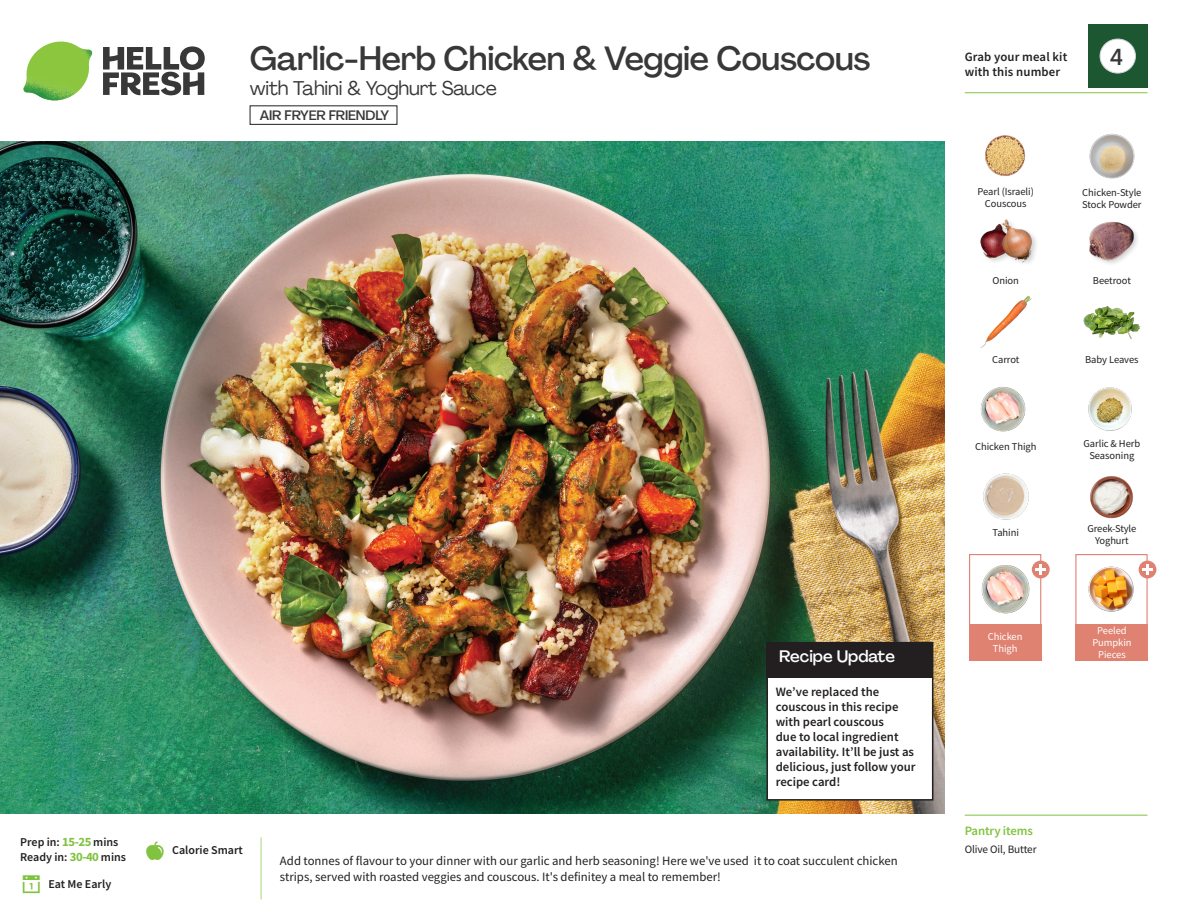
<style>
.page{position:relative;width:1188px;height:918px;background:#fff}
.page>*{position:absolute;margin:0;border:0;box-sizing:border-box;transform-origin:0 0}
._15_Titel_UK{font:500 33px "Agrandir";letter-spacing:-.01em;color:#383839}
._002_Label_Nr{font:500 22.8px "Agrandir";color:#383839;scale:.94 1}
._15_Titel_UK-2{font:19.5px "Agrandir";letter-spacing:-.01em;color:#383839}
.Steps_Text_AU{font:500 16.5px "Agrandir";color:#fff}
.t1{font:500 13.5px "Agrandir";letter-spacing:-.01em;color:#383839}
.Step_6_Text_AU{font:12.75px/16.5px "Source Sans Pro";color:#231f20}
.Steps_Text_AU-2{font:600 12.75px/15px "Source Sans Pro";color:#231f20}
._04_Headers_Front{font:600 12.75px "Source Sans Pro";letter-spacing:-.01em;color:#81c340}
._04_Intro{font:600 12px "Source Sans Pro";color:#231f20}
._05_Pantry{font:11.25px "Source Sans Pro";letter-spacing:-.01em;color:#231f20}
._18_FRONT_ingredients{font:10.5px/12px "Source Sans Pro";letter-spacing:-.005em;color:#231f20;text-align:center}
._18_FRONT_ingredients-2{font:10.5px/12px "Source Sans Pro";letter-spacing:-.005em;color:#fff;text-align:center}
.s1{font-weight:700;font-size:12.75px;color:#81c340}
</style>
<div class="page">
<svg style="left:103px;top:46px;width:102px;height:49px"></svg>
<img style="left:23px;top:42px;width:69px;height:59px">
<img style="left:0;top:142px;width:945px;height:672px">
<div style="left:1075px;top:554px;width:73px;height:72px;border:1px solid #df8272"></div>
<div style="left:1075px;top:624px;width:73px;height:37px;background:#df8272"></div>
<div style="left:969px;top:624px;width:72px;height:37px;background:#df8272"></div>
<img style="left:1088px;top:565px;width:52px;height:47px">
<div style="left:969px;top:554px;width:72px;height:72px;border:1px solid #df8272"></div>
<img style="left:981px;top:564px;width:53px;height:50px">
<div style="left:1032px;top:561px;width:18px;height:17px;background:#df8272;border-radius:50%"></div>
<svg style="left:1035px;top:564px;width:11px;height:11px"></svg>
<img style="left:985px;top:135px;width:40px;height:41px">
<img style="left:1090px;top:476px;width:43px;height:43px">
<img style="left:983px;top:473px;width:46px;height:47px">
<img style="left:981px;top:387px;width:45px;height:45px">
<img style="left:1089px;top:133px;width:46px;height:46px">
<img style="left:980px;top:295px;width:52px;height:53px">
<img style="left:1083px;top:306px;width:58px;height:33px">
<div style="left:979px;top:218px;width:60px;height:51px;background:#231f20;opacity:.2"></div>
<img style="left:979px;top:218px;width:55px;height:51px">
<img style="left:1089px;top:221px;width:49px;height:43px">
<img style="left:1088px;top:387px;width:44px;height:44px">
<div style="left:1139px;top:561px;width:17px;height:17px;background:#df8272;border-radius:50%"></div>
<svg style="left:1142px;top:564px;width:11px;height:11px"></svg>
<div style="left:767px;top:643px;width:166px;height:157px;background:#fff"></div>
<div style="left:766px;top:642px;width:167px;height:159px;border:2px solid #231f20"></div>
<div style="left:766px;top:642px;width:167px;height:35px;background:#231f20"></div>
<hr style="left:965px;top:815px;width:183px;height:1px;background:#81c340">
<hr style="left:965px;top:92px;width:183px;height:1px;background:#81c340">
<div style="left:1088px;top:24px;width:60px;height:64px;background:#1d5732"></div>
<div style="left:1100px;top:39px;width:35px;height:34px;background:#fff;border-radius:50%"></div>
<div style="left:1100px;top:39px;width:36px;height:34px;border:1px solid #d1d2d4;border-radius:50%"></div>
<div style="left:250px;top:106px;width:147px;height:19px;border:1px solid #231f20"></div>
<p class="_15_Titel_UK" style="left:250px;top:38px;width:622px">Garlic-Herb Chicken &amp; Veggie Couscous</p>
<p class="_15_Titel_UK-2" style="left:250px;top:76px;width:249px">with Tahini &amp; Yoghurt Sauce</p>
<p class="t1" style="left:260px;top:107px;width:131px">AIR FRYER FRIENDLY</p>
<p class="_04_Intro" style="left:20px;top:834px;width:100px">Prep in: <span class="s1">15-25</span> mins</p>
<p class="_04_Intro" style="left:20px;top:849px;width:107px">Ready in: <span class="s1">30-40</span> mins</p>
<p class="_04_Intro" style="left:48px;top:876px;width:64px">Eat Me Early</p>
<p class="_04_Intro" style="left:172px;top:843px;width:72px">Calorie Smart</p>
<p class="Steps_Text_AU" style="left:779px;top:646px;width:117px">Recipe Update</p>
<p class="Steps_Text_AU-2" style="left:776px;top:684px;width:141px">We’ve replaced the couscous in this recipe with pearl couscous<br>due to local ingredient availability. It’ll be just as delicious, just follow your recipe card!</p>
<p class="Step_6_Text_AU" style="left:280px;top:852px;width:619px">Add tonnes of flavour to your dinner with our garlic and herb seasoning! Here we've used it to coat succulent chicken strips, served with roasted veggies and couscous. It's definitey a meal to remember!</p>
<p class="Steps_Text_AU-2" style="left:965px;top:49px;width:104px">Grab your meal kit with this number</p>
<p class="_002_Label_Nr" style="left:1110px;top:43px;width:15px">4</p>
<p class="_18_FRONT_ingredients" style="left:978px;top:185px;width:58px">Pearl (Israeli)<br>Couscous</p>
<p class="_18_FRONT_ingredients" style="left:993px;top:274px;width:28px">Onion</p>
<p class="_18_FRONT_ingredients" style="left:1082px;top:187px;width:61px;text-align:left">Chicken-Style<br>Stock Powder</p>
<p class="_18_FRONT_ingredients" style="left:1093px;top:274px;width:39px">Beetroot</p>
<p class="_18_FRONT_ingredients" style="left:992px;top:353px;width:29px">Carrot</p>
<p class="_18_FRONT_ingredients" style="left:1085px;top:353px;width:55px">Baby Leaves</p>
<p class="_18_FRONT_ingredients" style="left:975px;top:440px;width:63px">Chicken Thigh</p>
<p class="_18_FRONT_ingredients" style="left:1083px;top:437px;width:58px">Garlic &amp; Herb<br>Seasoning</p>
<p class="_18_FRONT_ingredients" style="left:993px;top:527px;width:28px">Tahini</p>
<p class="_18_FRONT_ingredients" style="left:1087px;top:522px;width:50px">Greek-Style<br>Yoghurt</p>
<p class="_18_FRONT_ingredients-2" style="left:988px;top:630px;width:36px">Chicken<br>Thigh</p>
<p class="_18_FRONT_ingredients-2" style="left:1092px;top:625px;width:41px">Peeled<br>Pumpkin<br>Pieces</p>
<p class="_04_Headers_Front" style="left:965px;top:822px;width:70px">Pantry items</p>
<p class="_05_Pantry" style="left:965px;top:842px;width:73px">Olive Oil, Butter</p>
</div>
